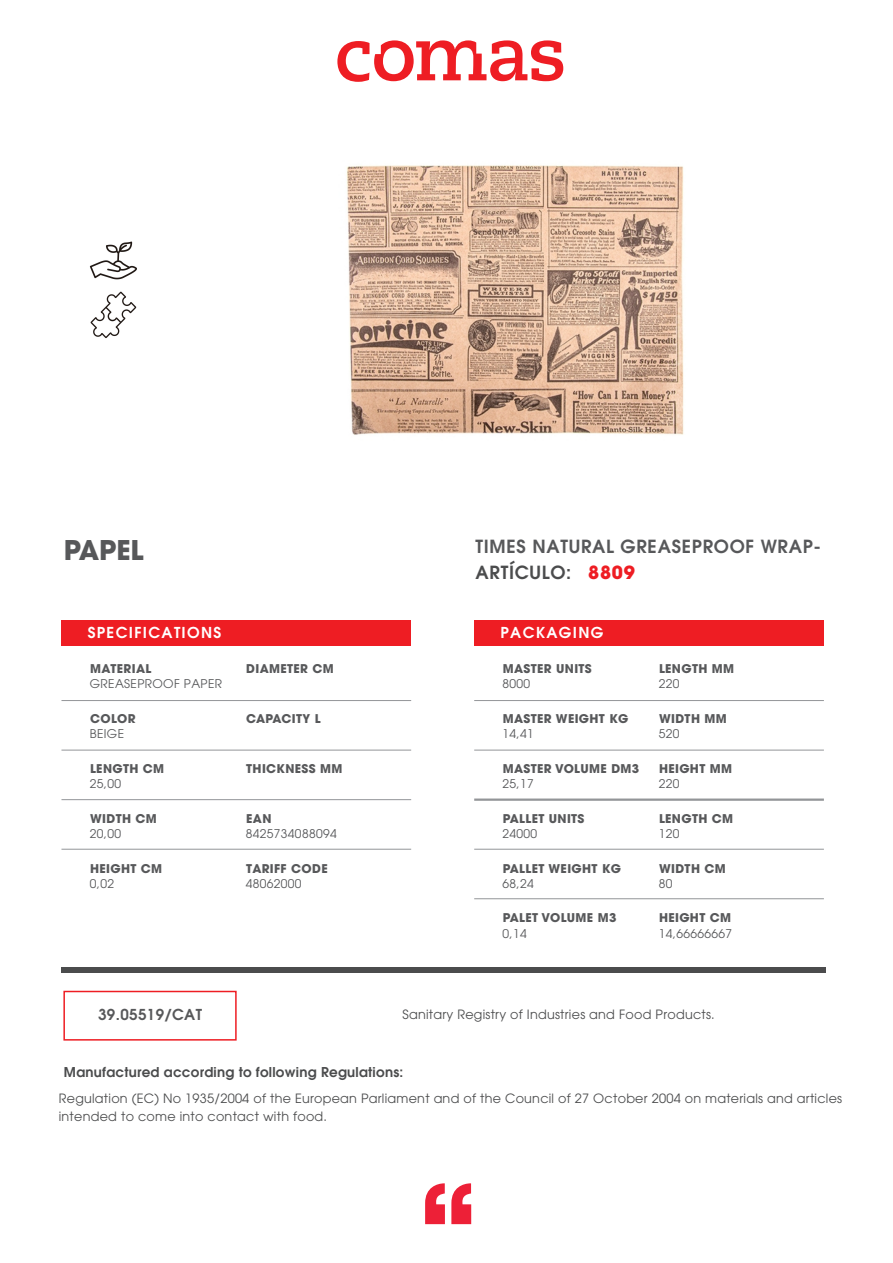
<style>
.page{position:relative;width:893px;height:1263px;background:#fff}
.page>*{position:absolute;margin:0;border:0;box-sizing:border-box;transform-origin:0 0}
.t1{font:700 27px "Avant Garde";color:#57585a}
.t2{font:600 18px/25.7px "Avant Garde";letter-spacing:.04em;color:#57585a}
.t3{font:600 15px "Avant Garde";letter-spacing:.09em;color:#fff}
.t4{font:600 15px "Avant Garde";letter-spacing:.03em;color:#57585a}
.t5{font:600 13.5px "Avant Garde";letter-spacing:.02em;color:#4b4c4d}
.t6{font:12.75px/18px "Avant Garde";letter-spacing:.02em;color:#4b4c4d}
.t7{font:700 12px "Avant Garde";letter-spacing:.03em;color:#57585a}
.t8{font:12px "Avant Garde";letter-spacing:.03em;color:#57585a}
.s1{color:#4b4c4d}
.s2{font-weight:700;color:#ee1d23}
</style>
<div class="page">
<svg style="left:425px;top:1183px;width:20px;height:41px"></svg>
<svg style="left:451px;top:1183px;width:20px;height:41px"></svg>
<svg style="left:337px;top:40px;width:226px;height:42px"></svg>
<div style="left:61px;top:620px;width:350px;height:25px;background:#ee1d23"></div>
<div style="left:61px;top:967px;width:765px;height:6px;background:#4b4c4d"></div>
<hr style="left:61px;top:700px;width:350px;height:1px;background:#939598">
<hr style="left:61px;top:750px;width:350px;height:1px;background:#939598">
<hr style="left:61px;top:799px;width:350px;height:1px;background:#939598">
<hr style="left:61px;top:849px;width:350px;height:1px;background:#939598">
<div style="left:474px;top:620px;width:350px;height:25px;background:#ee1d23"></div>
<hr style="left:474px;top:700px;width:350px;height:1px;background:#939598">
<hr style="left:474px;top:750px;width:350px;height:1px;background:#939598">
<hr style="left:474px;top:798px;width:350px;height:3px;background:#939598">
<hr style="left:474px;top:849px;width:350px;height:1px;background:#939598">
<hr style="left:474px;top:898px;width:350px;height:1px;background:#939598">
<div style="left:63px;top:991px;width:174px;height:49px;border:2px solid #ee1d23"></div>
<img style="left:89px;top:241px;width:48px;height:97px">
<img style="left:346px;top:165px;width:338px;height:270px">
<h1 class="t1" style="left:64px;top:532px;width:81px">PAPEL</h1>
<h2 class="t2" style="left:475px;top:533px;width:347px">TIMES NATURAL GREASEPROOF WRAP-<br><span class="s1">ARTÍCULO:</span> <span class="s2">8809</span></h2>
<p class="t3" style="left:88px;top:623px;width:135px">SPECIFICATIONS</p>
<p class="t7" style="left:90px;top:661px;width:63px">MATERIAL</p>
<p class="t7" style="left:246px;top:661px;width:89px">DIAMETER CM</p>
<p class="t3" style="left:500px;top:623px;width:104px">PACKAGING</p>
<p class="t7" style="left:503px;top:661px;width:91px">MASTER UNITS</p>
<p class="t7" style="left:659px;top:661px;width:77px">LENGTH MM</p>
<p class="t8" style="left:90px;top:677px;width:134px">GREASEPROOF PAPER</p>
<p class="t8" style="left:502px;top:677px;width:29px">8000</p>
<p class="t8" style="left:659px;top:677px;width:22px">220</p>
<p class="t7" style="left:90px;top:711px;width:47px">COLOR</p>
<p class="t7" style="left:246px;top:711px;width:76px">CAPACITY L</p>
<p class="t7" style="left:503px;top:711px;width:127px">MASTER WEIGHT KG</p>
<p class="t7" style="left:659px;top:711px;width:69px">WIDTH MM</p>
<p class="t8" style="left:90px;top:727px;width:36px">BEIGE</p>
<p class="t8" style="left:502px;top:727px;width:33px">14,41</p>
<p class="t8" style="left:659px;top:727px;width:22px">520</p>
<p class="t7" style="left:90px;top:761px;width:76px">LENGTH CM</p>
<p class="t7" style="left:246px;top:761px;width:98px">THICKNESS MM</p>
<p class="t7" style="left:503px;top:761px;width:138px">MASTER VOLUME DM3</p>
<p class="t7" style="left:659px;top:761px;width:75px">HEIGHT MM</p>
<p class="t8" style="left:90px;top:777px;width:33px">25,00</p>
<p class="t8" style="left:90px;top:826px;width:33px">20,00</p>
<p class="t8" style="left:90px;top:876px;width:26px">0,02</p>
<p class="t7" style="left:90px;top:810px;width:68px">WIDTH CM</p>
<p class="t7" style="left:90px;top:860px;width:74px">HEIGHT CM</p>
<p class="t7" style="left:246px;top:810px;width:27px">EAN</p>
<p class="t8" style="left:246px;top:826px;width:92px">8425734088094</p>
<p class="t7" style="left:246px;top:860px;width:83px">TARIFF CODE</p>
<p class="t8" style="left:246px;top:876px;width:57px">48062000</p>
<p class="t8" style="left:502px;top:777px;width:33px">25,17</p>
<p class="t8" style="left:502px;top:826px;width:36px">24000</p>
<p class="t7" style="left:503px;top:810px;width:83px">PALLET UNITS</p>
<p class="t8" style="left:659px;top:777px;width:22px">220</p>
<p class="t7" style="left:659px;top:810px;width:76px">LENGTH CM</p>
<p class="t8" style="left:659px;top:826px;width:22px">120</p>
<p class="t7" style="left:503px;top:860px;width:120px">PALLET WEIGHT KG</p>
<p class="t7" style="left:659px;top:860px;width:68px">WIDTH CM</p>
<p class="t8" style="left:502px;top:876px;width:33px">68,24</p>
<p class="t8" style="left:502px;top:926px;width:26px">0,14</p>
<p class="t7" style="left:503px;top:910px;width:115px">PALET VOLUME M3</p>
<p class="t8" style="left:659px;top:876px;width:15px">80</p>
<p class="t7" style="left:659px;top:910px;width:74px">HEIGHT CM</p>
<p class="t8" style="left:659px;top:926px;width:75px">14,66666667</p>
<p class="t4" style="left:98px;top:1005px;width:105px">39.05519/CAT</p>
<p class="t6" style="left:402px;top:1006px;width:314px">Sanitary Registry of Industries and Food Products.</p>
<p class="t5" style="left:64px;top:1063px;width:341px">Manufactured according to following Regulations:</p>
<p class="t6" style="left:59px;top:1090px;width:785px">Regulation (EC) No 1935/2004 of the European Parliament and of the Council of 27 October 2004 on materials and articles intended to come into contact with food.</p>
</div>
